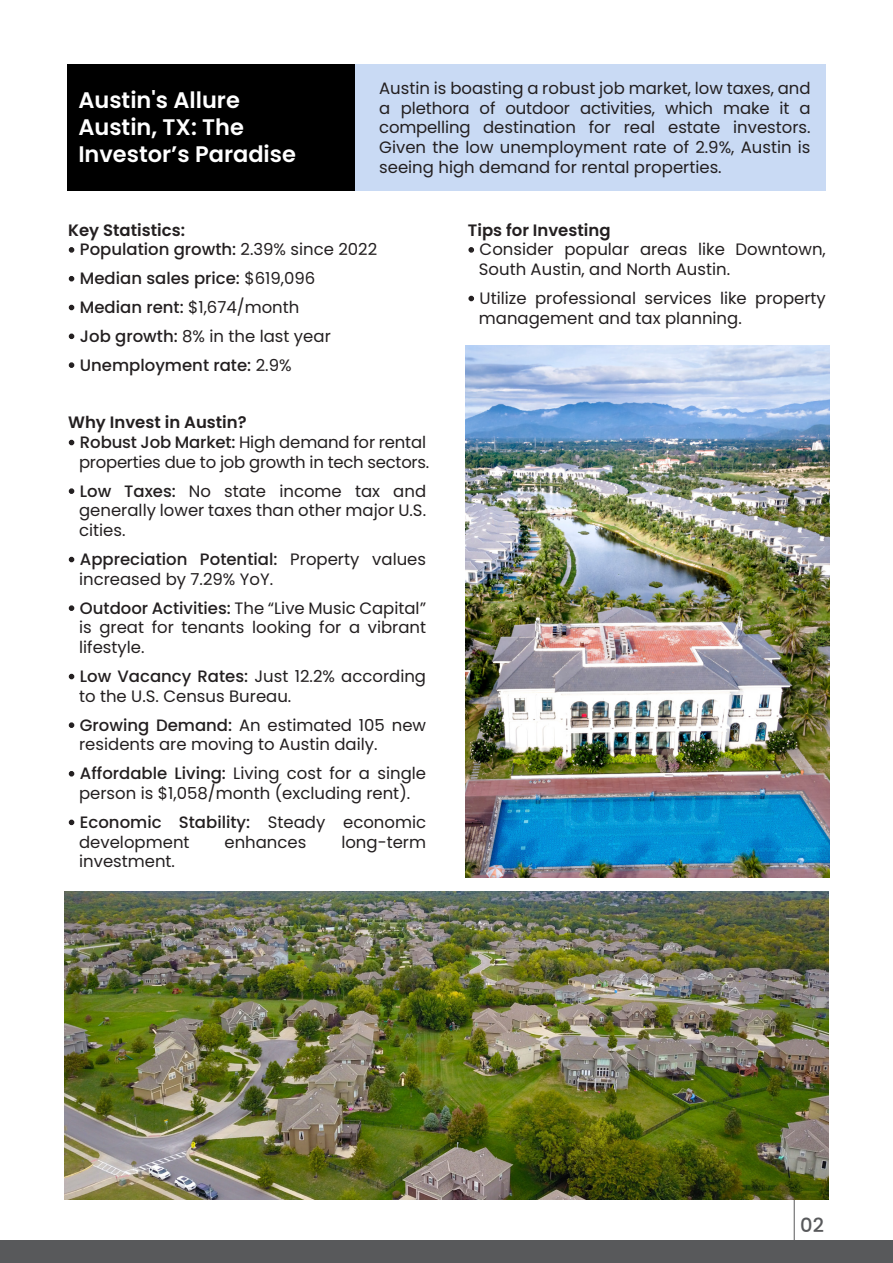
<style>
.page{position:relative;width:893px;height:1263px;background:#fff}
.page>*{position:absolute;margin:0;border:0;box-sizing:border-box;transform-origin:0 0}
.t1{font:600 22.5px/27px "Poppins";color:#fff}
.t2{font:500 19.5px "Poppins";color:#58595b}
.t3{font:16.5px/19.8px "Poppins";color:#231f20}
.t4{font:500 16.5px "Poppins";color:#231f20}
.t5{font:600 16.5px "Poppins";color:#231f20}
.s1{font-weight:400}
.s2{font-weight:500}
</style>
<div class="page">
<div style="left:0;top:1241px;width:893px;height:22px;background:#58595b"></div>
<hr style="left:794px;top:1199px;width:1px;height:52px;background:#58595b">
<svg style="left:69px;top:247px;width:5px;height:6px"></svg>
<svg style="left:69px;top:276px;width:5px;height:5px"></svg>
<svg style="left:69px;top:305px;width:5px;height:5px"></svg>
<svg style="left:69px;top:334px;width:5px;height:5px"></svg>
<svg style="left:69px;top:362px;width:5px;height:6px"></svg>
<svg style="left:69px;top:440px;width:5px;height:5px"></svg>
<svg style="left:69px;top:488px;width:5px;height:6px"></svg>
<svg style="left:69px;top:557px;width:5px;height:5px"></svg>
<svg style="left:69px;top:605px;width:5px;height:6px"></svg>
<svg style="left:69px;top:674px;width:5px;height:5px"></svg>
<svg style="left:69px;top:722px;width:5px;height:6px"></svg>
<svg style="left:69px;top:771px;width:5px;height:5px"></svg>
<svg style="left:69px;top:820px;width:5px;height:5px"></svg>
<div style="left:67px;top:64px;width:759px;height:127px;background:#c9daf4"></div>
<div style="left:67px;top:64px;width:288px;height:127px;background:#000"></div>
<img style="left:465px;top:345px;width:364px;height:533px">
<svg style="left:468px;top:247px;width:6px;height:6px"></svg>
<svg style="left:468px;top:296px;width:6px;height:5px"></svg>
<img style="left:65px;top:892px;width:763px;height:307px">
<h1 class="t1" style="left:78px;top:87px;width:219px">Austin's Allure<br>Austin, TX: The<br>Investor’s Paradise</h1>
<p class="t3" style="left:379px;top:78px;width:433px;text-align:justify">Austin is boasting a robust job market, low taxes, and a plethora of outdoor activities, which make it a compelling destination for real estate investors.<br>Given the low unemployment rate of 2.9%, Austin is seeing high demand for rental properties.</p>
<p class="t5" style="left:68px;top:220px;width:118px">Key Statistics:</p>
<p class="t4" style="left:68px;top:240px;width:311px"><span class="s1">•</span> Population growth: <span class="s1">2.39% since 2022</span></p>
<p class="t4" style="left:68px;top:269px;width:249px"><span class="s1">•</span> Median sales price: <span class="s1">$619,096</span></p>
<p class="t3" style="left:68px;top:297px;width:233px">• <span class="s2">Median rent:</span> $1,674/month</p>
<p class="t3" style="left:68px;top:326px;width:264px">• <span class="s2">Job growth:</span> 8% in the last year</p>
<p class="t4" style="left:68px;top:355px;width:225px"><span class="s1">•</span> Unemployment rate: <span class="s1">2.9%</span></p>
<p class="t5" style="left:68px;top:413px;width:180px">Why Invest in Austin?</p>
<p class="t3" style="left:68px;top:432px;width:363px;text-align:right">• <span class="s2">Robust Job Market:</span> High demand for rental properties due to job growth in tech sectors.</p>
<p class="t3" style="left:79px;top:481px;width:349px;text-align:justify;text-indent:-11px">• <span class="s2">Low Taxes:</span> No state income tax and generally lower taxes than other major U.S. cities.</p>
<p class="t3" style="left:79px;top:549px;width:348px;text-indent:-11px">• <span class="s2">Appreciation Potential:</span> Property values increased by 7.29% YoY.</p>
<p class="t3" style="left:79px;top:598px;width:348px;text-align:justify;text-indent:-11px">• <span class="s2">Outdoor Activities:</span> The “Live Music Capital” is great for tenants looking for a vibrant lifestyle.</p>
<p class="t3" style="left:79px;top:666px;width:348px;text-indent:-11px">• <span class="s2">Low Vacancy Rates:</span> Just 12.2% according to the U.S. Census Bureau.</p>
<p class="t3" style="left:79px;top:715px;width:348px;text-indent:-11px">• <span class="s2">Growing Demand:</span> An estimated 105 new residents are moving to Austin daily.</p>
<p class="t3" style="left:68px;top:764px;width:359px;text-align:center">• <span class="s2">Affordable Living:</span> Living cost for a single person is $1,058/month (excluding rent).</p>
<p class="t3" style="left:79px;top:812px;width:348px;text-indent:-11px">• <span class="s2">Economic Stability:</span> Steady economic development</p>
<p class="t3" style="left:224px;top:832px;width:83px">enhances</p>
<p class="t3" style="left:341px;top:832px;width:86px">long-term</p>
<p class="t3" style="left:79px;top:852px;width:97px">investment.</p>
<p class="t5" style="left:468px;top:220px;width:144px">Tips for Investing</p>
<p class="t3" style="left:479px;top:240px;width:348px;text-indent:-11px">• Consider popular areas like Downtown,<br>South Austin, and North Austin.</p>
<p class="t3" style="left:479px;top:288px;width:349px;text-indent:-11px">• Utilize professional services like property management and tax planning.</p>
<p class="t2" style="left:800px;top:1214px;width:25px">02</p>
</div>
